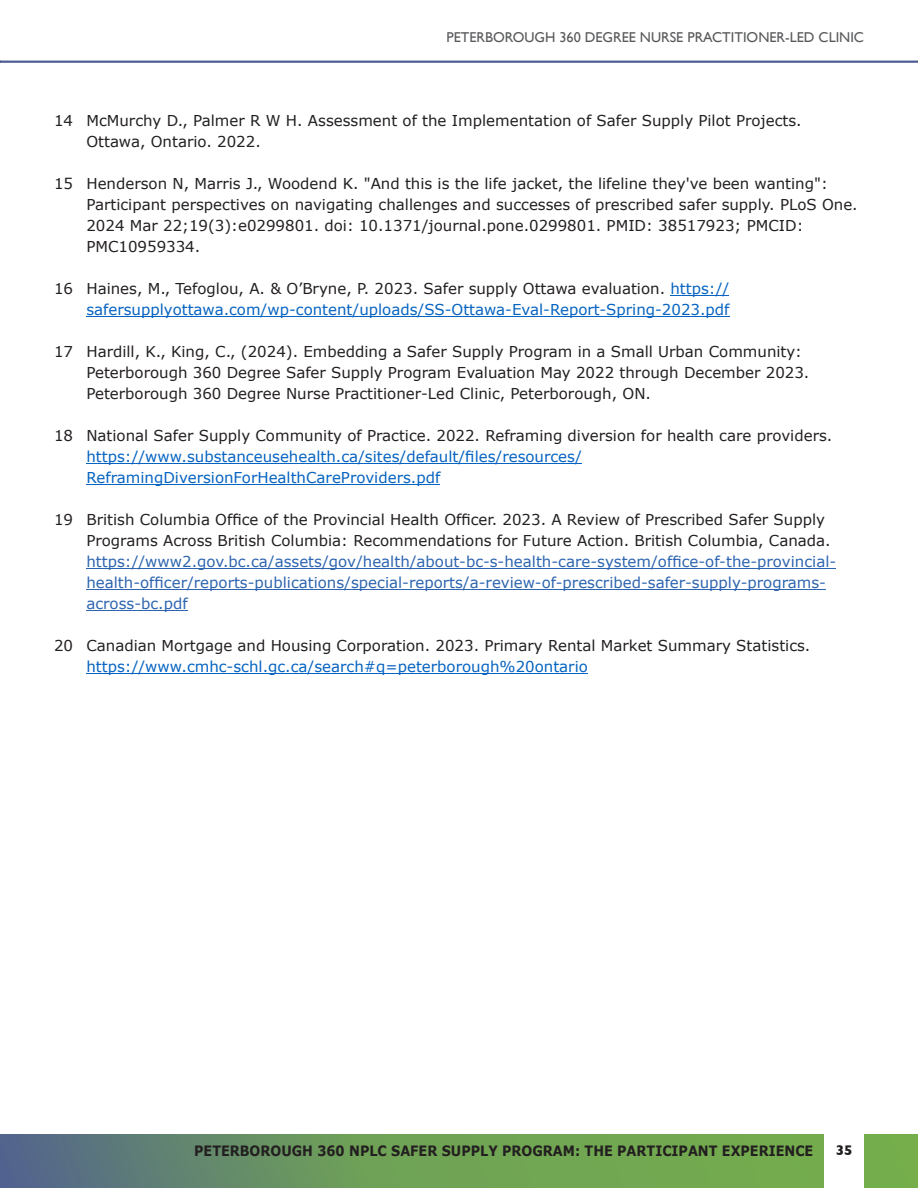
<style>
.page{position:relative;width:918px;height:1188px;background:#fff}
.page>*{position:absolute;margin:0;border:0;box-sizing:border-box;transform-origin:0 0}
.t1{font:15px/21px "Verdana";color:#231f20}
.t2{font:15px/21px "Verdana";color:#0563c1;text-align:right}
.t3{font:15px/21px "Verdana";color:#2c64af}
.t4{font:700 14.25px "Verdana";color:#231f20;scale:.9 1}
.t5{font:14.25px "Gill Sans";color:#58595b}
.t6{font:700 14.25px "Gill Sans";color:#231f20}
.s1{color:#231f20}
</style>
<div class="page">
<hr style="left:0;top:61px;width:918px;height:2px;background:#505d93">
<svg style="left:0;top:1134px;width:918px;height:54px"></svg>
<div style="left:824px;top:1127px;width:40px;height:61px;background:#fff"></div>
<hr style="left:670px;top:295px;width:59px;height:1px;background:#0563c1">
<hr style="left:86px;top:316px;width:644px;height:1px;background:#0563c1">
<hr style="left:86px;top:463px;width:496px;height:1px;background:#0563c1">
<hr style="left:86px;top:484px;width:354px;height:1px;background:#0563c1">
<hr style="left:86px;top:568px;width:750px;height:1px;background:#2c64af">
<hr style="left:86px;top:589px;width:740px;height:1px;background:#2c64af">
<hr style="left:86px;top:610px;width:102px;height:1px;background:#2c64af">
<hr style="left:86px;top:673px;width:502px;height:1px;background:#0563c1">
<p class="t5" style="left:447px;top:32px;width:419px">PETERBOROUGH 360 DEGREE NURSE PRACTITIONER-LED CLINIC</p>
<p class="t1" style="left:86px;top:111px;width:717px;text-indent:-32px">14 McMurchy D., Palmer R W H. Assessment of the Implementation of Safer Supply Pilot Projects.<br>Ottawa, Ontario. 2022.</p>
<p class="t1" style="left:86px;top:174px;width:773px;text-indent:-32px">15 Henderson N, Marris J., Woodend K. "And this is the life jacket, the lifeline they've been wanting":<br>Participant perspectives on navigating challenges and successes of prescribed safer supply. PLoS One.<br>2024 Mar 22;19(3):e0299801. doi: 10.1371/journal.pone.0299801. PMID: 38517923; PMCID:<br>PMC10959334.</p>
<p class="t2" style="left:54px;top:279px;width:677px"><span class="s1">16 Haines, M., Tefoglou, A. &amp; O’Bryne, P. 2023. Safer supply Ottawa evaluation.</span> https:// safersupplyottawa.com/wp-content/uploads/SS-Ottawa-Eval-Report-Spring-2023.pdf</p>
<p class="t1" style="left:86px;top:342px;width:725px;text-indent:-32px">17 Hardill, K., King, C., (2024). Embedding a Safer Supply Program in a Small Urban Community:<br>Peterborough 360 Degree Safer Supply Program Evaluation May 2022 through December 2023.<br>Peterborough 360 Degree Nurse Practitioner-Led Clinic, Peterborough, ON.</p>
<p class="t1" style="left:54px;top:426px;width:780px">18 National Safer Supply Community of Practice. 2022. Reframing diversion for health care providers.</p>
<p class="t2" style="left:86px;top:447px;width:497px;text-align:left">https://www.substanceusehealth.ca/sites/default/files/resources/<br>ReframingDiversionForHealthCareProviders.pdf</p>
<p class="t1" style="left:86px;top:510px;width:746px;text-indent:-32px">19 British Columbia Office of the Provincial Health Officer. 2023. A Review of Prescribed Safer Supply<br>Programs Across British Columbia: Recommendations for Future Action. British Columbia, Canada.</p>
<p class="t3" style="left:86px;top:552px;width:751px">https://www2.gov.bc.ca/assets/gov/health/about-bc-s-health-care-system/office-of-the-provincial&shy;health-officer/reports-publications/special-reports/a-review-of-prescribed-safer-supply-programs&shy;across-bc.pdf</p>
<p class="t1" style="left:54px;top:636px;width:758px">20 Canadian Mortgage and Housing Corporation. 2023. Primary Rental Market Summary Statistics.</p>
<p class="t2" style="left:86px;top:657px;width:503px">https://www.cmhc-schl.gc.ca/search#q=peterborough%20ontario</p>
<p class="t4" style="left:194px;top:1145px;width:689px">PETERBOROUGH 360 NPLC SAFER SUPPLY PROGRAM: THE PARTICIPANT EXPERIENCE</p>
<p class="t6" style="left:836px;top:1145px;width:18px">35</p>
</div>
